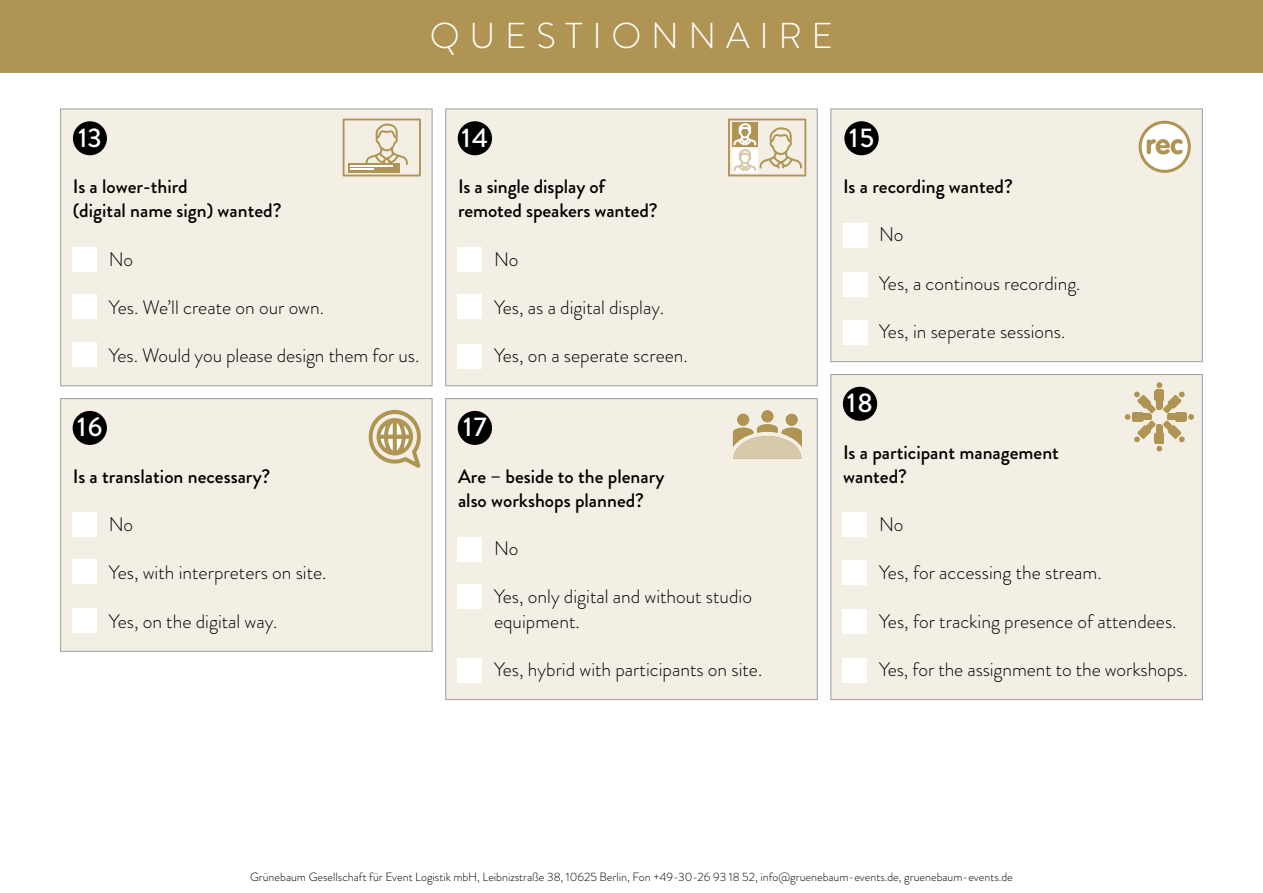
<style>
.page{position:relative;width:1263px;height:893px;background:#fff}
.page>*{position:absolute;margin:0;border:0;box-sizing:border-box;transform-origin:0 0}
.t1{font:300 36px "Brandon Grotesque";letter-spacing:.27em;color:#fff}
.t2{font:500 27px "Brandon Grotesque";letter-spacing:.05em;color:#fff}
.t3{font:300 19.5px/24.2px "Brandon Grotesque";color:#000}
.t4{font:500 19.5px/24.2px "Brandon Grotesque";color:#000}
.t5{font:300 12px "Brandon Grotesque";color:#000}
</style>
<div class="page">
<div style="left:0;top:0;width:1263px;height:72px;background:#af9453"></div>
<div style="left:445px;top:108px;width:373px;height:279px;background:#f3efe5"></div>
<div style="left:458px;top:121px;width:34px;height:34px;background:#000;border-radius:50%"></div>
<div style="left:458px;top:247px;width:24px;height:25px;background:#fff"></div>
<div style="left:458px;top:295px;width:24px;height:24px;background:#fff"></div>
<div style="left:457px;top:344px;width:25px;height:24px;background:#fff"></div>
<div style="left:830px;top:108px;width:373px;height:254px;background:#f3efe5"></div>
<div style="left:844px;top:121px;width:35px;height:34px;background:#000;border-radius:50%"></div>
<div style="left:843px;top:224px;width:24px;height:24px;background:#fff"></div>
<div style="left:843px;top:272px;width:24px;height:24px;background:#fff"></div>
<div style="left:843px;top:320px;width:24px;height:24px;background:#fff"></div>
<div style="left:60px;top:398px;width:373px;height:254px;background:#f3efe5"></div>
<div style="left:73px;top:411px;width:34px;height:34px;background:#000;border-radius:50%"></div>
<div style="left:72px;top:512px;width:25px;height:24px;background:#fff"></div>
<div style="left:72px;top:559px;width:25px;height:24px;background:#fff"></div>
<div style="left:72px;top:608px;width:25px;height:25px;background:#fff"></div>
<div style="left:445px;top:398px;width:373px;height:302px;background:#f3efe5"></div>
<div style="left:458px;top:411px;width:34px;height:34px;background:#000;border-radius:50%"></div>
<div style="left:458px;top:537px;width:24px;height:24px;background:#fff"></div>
<div style="left:458px;top:584px;width:24px;height:25px;background:#fff"></div>
<div style="left:457px;top:658px;width:25px;height:24px;background:#fff"></div>
<div style="left:830px;top:374px;width:373px;height:326px;background:#f3efe5"></div>
<div style="left:843px;top:387px;width:34px;height:34px;background:#000;border-radius:50%"></div>
<div style="left:843px;top:513px;width:24px;height:24px;background:#fff"></div>
<div style="left:843px;top:560px;width:24px;height:24px;background:#fff"></div>
<div style="left:842px;top:609px;width:25px;height:25px;background:#fff"></div>
<div style="left:842px;top:658px;width:25px;height:24px;background:#fff"></div>
<div style="left:60px;top:108px;width:373px;height:279px;background:#f3efe5"></div>
<div style="left:73px;top:121px;width:34px;height:34px;background:#000;border-radius:50%"></div>
<div style="left:73px;top:342px;width:24px;height:24px;background:#fff"></div>
<div style="left:73px;top:247px;width:24px;height:25px;background:#fff"></div>
<div style="left:73px;top:295px;width:24px;height:24px;background:#fff"></div>
<svg style="left:1138px;top:121px;width:53px;height:52px"></svg>
<svg style="left:367px;top:410px;width:59px;height:58px;background:#d5c7a6"></svg>
<svg style="left:733px;top:410px;width:69px;height:49px;background:#d9cdaf"></svg>
<div style="left:761px;top:410px;width:12px;height:12px;background:#af9453;border-radius:50%"></div>
<div style="left:737px;top:414px;width:12px;height:12px;background:#af9453;border-radius:50%"></div>
<div style="left:786px;top:414px;width:12px;height:12px;background:#af9453;border-radius:50%"></div>
<svg style="left:1125px;top:382px;width:69px;height:69px;background:#ddd2b6"></svg>
<svg style="left:728px;top:119px;width:78px;height:57px;background:#e0d5bc"></svg>
<svg style="left:343px;top:119px;width:78px;height:57px;background:#e4dbc6"></svg>
<div style="left:348px;top:163px;width:52px;height:9px;background:#af9453"></div>
<hr style="left:350px;top:165px;width:42px;height:2px;background:#fff">
<hr style="left:350px;top:168px;width:24px;height:2px;background:#fff">
<h1 class="t1" style="left:430px;top:11px;width:405px">QUESTIONNAIRE</h1>
<h2 class="t2" style="left:78px;top:119px;width:25px">13</h2>
<p class="t4" style="left:73px;top:175px;width:210px">Is a lower-third<br>(digital name sign) wanted?</p>
<p class="t3" style="left:109px;top:247px;width:26px">No</p>
<p class="t3" style="left:109px;top:295px;width:217px">Yes. We’ll create on our own.</p>
<p class="t3" style="left:109px;top:343px;width:312px">Yes. Would you please design them for us.</p>
<h2 class="t2" style="left:77px;top:408px;width:27px">16</h2>
<p class="t4" style="left:73px;top:464px;width:199px">Is a translation necessary?</p>
<p class="t3" style="left:109px;top:512px;width:26px">No</p>
<p class="t3" style="left:109px;top:561px;width:219px">Yes, with interpreters on site.</p>
<p class="t3" style="left:109px;top:609px;width:170px">Yes, on the digital way.</p>
<h2 class="t2" style="left:462px;top:119px;width:28px">14</h2>
<p class="t4" style="left:458px;top:175px;width:201px">Is a single display of remoted speakers wanted?</p>
<p class="t3" style="left:494px;top:247px;width:26px">No</p>
<p class="t3" style="left:494px;top:295px;width:172px">Yes, as a digital display.</p>
<p class="t3" style="left:494px;top:343px;width:195px">Yes, on a seperate screen.</p>
<h2 class="t2" style="left:463px;top:408px;width:25px">17</h2>
<p class="t4" style="left:458px;top:464px;width:208px">Are – beside to the plenary also workshops planned?</p>
<p class="t3" style="left:494px;top:536px;width:26px">No</p>
<p class="t3" style="left:494px;top:585px;width:259px">Yes, only digital and without studio equipment.</p>
<p class="t3" style="left:494px;top:657px;width:270px">Yes, hybrid with participants on site.</p>
<h2 class="t2" style="left:849px;top:119px;width:26px">15</h2>
<p class="t4" style="left:843px;top:175px;width:171px">Is a recording wanted?</p>
<p class="t3" style="left:879px;top:223px;width:26px">No</p>
<p class="t3" style="left:879px;top:271px;width:203px">Yes, a continous recording.</p>
<p class="t3" style="left:879px;top:319px;width:188px">Yes, in seperate sessions.</p>
<h2 class="t2" style="left:847px;top:384px;width:28px">18</h2>
<p class="t4" style="left:843px;top:440px;width:217px">Is a participant management wanted?</p>
<p class="t3" style="left:879px;top:512px;width:26px">No</p>
<p class="t3" style="left:879px;top:561px;width:224px">Yes, for accessing the stream.</p>
<p class="t3" style="left:879px;top:609px;width:299px">Yes, for tracking presence of attendees.</p>
<p class="t3" style="left:879px;top:657px;width:310px">Yes, for the assignment to the workshops.</p>
<p class="t5" style="left:250px;top:869px;width:764px">Grünebaum Gesellschaft für Event Logistik mbH, Leibnizstraße 38, 10625 Berlin, Fon +49-30-26 93 18 52, info@gruenebaum-events.de, gruenebaum-events.de</p>
</div>
